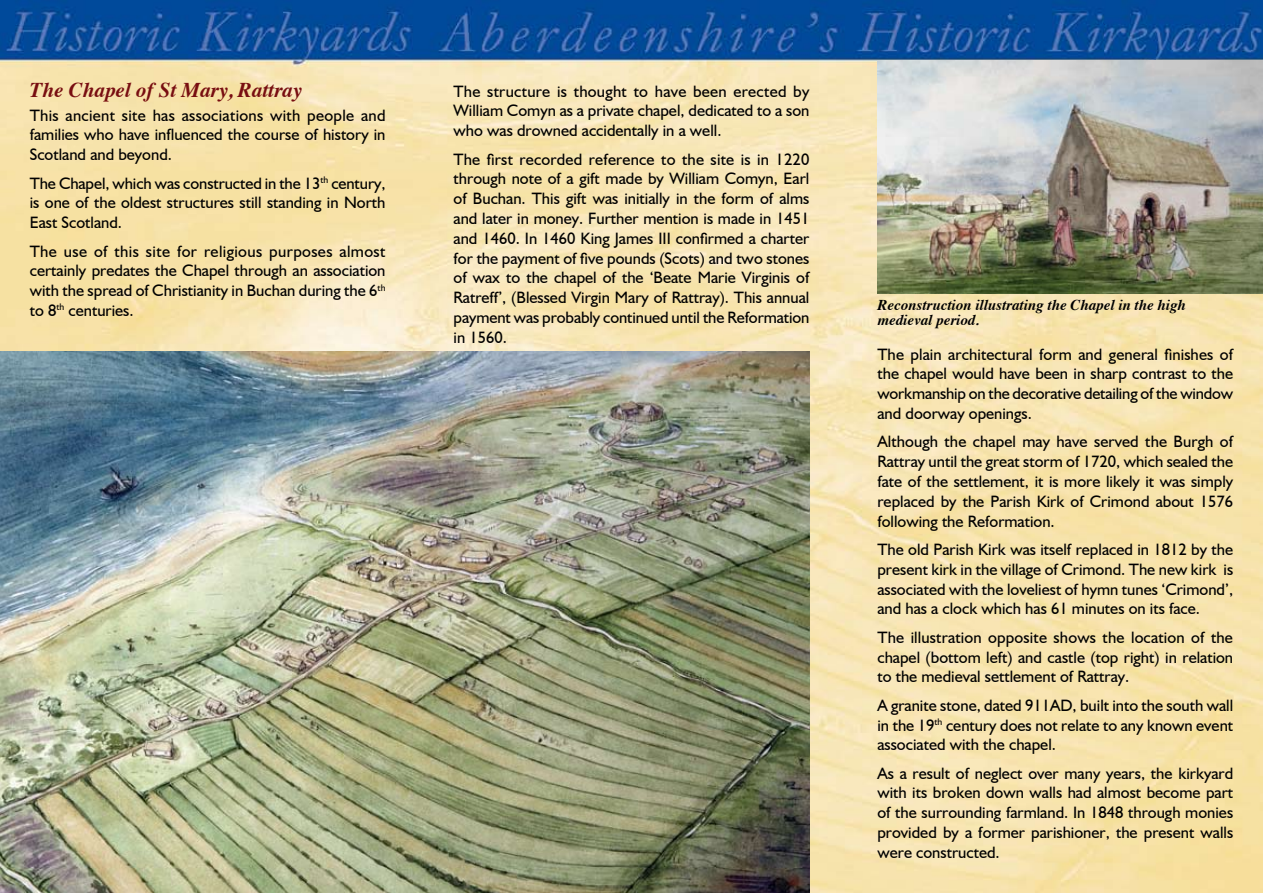
<style>
.page{position:relative;width:1263px;height:893px;background:#fff}
.page>*{position:absolute;margin:0;border:0;box-sizing:border-box;transform-origin:0 0}
.Subhead_Brown{font:italic 700 21px "Times";color:#780e11}
.Body_text{font:16.5px/19.8px "Humanist 521 BT";color:#000;text-align:justify}
.t1{font:italic 700 15px/15px "Times";color:#000}
</style>
<div class="page">
<img style="left:0;top:0;width:1263px;height:893px">
<img style="left:878px;top:61px;width:385px;height:232px">
<img style="left:0;top:352px;width:809px;height:541px">
<p class="Subhead_Brown" style="left:30px;top:70px;width:274px">The Chapel of St Mary, Rattray</p>
<p class="Body_text" style="left:30px;top:105px;width:357px">This ancient site has associations with people and families who have influenced the course of history in Scotland and beyond.</p>
<p class="Body_text" style="left:30px;top:173px;width:357px">The Chapel, which was constructed in the 13<sup>th</sup> century, is one of the oldest structures still standing in North East Scotland.</p>
<p class="Body_text" style="left:30px;top:241px;width:357px">The use of this site for religious purposes almost certainly predates the Chapel through an association with the spread of Christianity in Buchan during the 6<sup>th </sup>to 8<sup>th</sup> centuries.</p>
<p class="Body_text" style="left:454px;top:81px;width:357px">The structure is thought to have been erected by William Comyn as a private chapel, dedicated to a son who was drowned accidentally in a well.</p>
<p class="Body_text" style="left:454px;top:149px;width:357px">The first recorded reference to the site is in 1220 through note of a gift made by William Comyn, Earl of Buchan. This gift was initially in the form of alms and later in money. Further mention is made in 1451 and 1460. In 1460 King James III confirmed a charter for the payment of five pounds (Scots) and two stones of wax to the chapel of the ‘Beate Marie Virginis of Ratreff’, (Blessed Virgin Mary of Rattray). This annual payment was probably continued until the Reformation in 1560.</p>
<p class="t1" style="left:877px;top:296px;width:310px">Reconstruction illustrating the Chapel in the high medieval period.</p>
<p class="Body_text" style="left:877px;top:344px;width:357px">The plain architectural form and general finishes of the chapel would have been in sharp contrast to the workmanship on the decorative detailing of the window and doorway openings.</p>
<p class="Body_text" style="left:877px;top:432px;width:357px">Although the chapel may have served the Burgh of Rattray until the great storm of 1720, which sealed the fate of the settlement, it is more likely it was simply replaced by the Parish Kirk of Crimond about 1576 following the Reformation.</p>
<p class="Body_text" style="left:877px;top:539px;width:357px">The old Parish Kirk was itself replaced in 1812 by the present kirk in the village of Crimond. The new kirk is associated with the loveliest of hymn tunes ‘Crimond’, and has a clock which has 61 minutes on its face.</p>
<p class="Body_text" style="left:877px;top:627px;width:357px">The illustration opposite shows the location of the chapel (bottom left) and castle (top right) in relation to the medieval settlement of Rattray.</p>
<p class="Body_text" style="left:877px;top:695px;width:357px">A granite stone, dated 911AD, built into the south wall in the 19<sup>th</sup> century does not relate to any known event associated with the chapel.</p>
<p class="Body_text" style="left:877px;top:763px;width:357px">As a result of neglect over many years, the kirkyard with its broken down walls had almost become part of the surrounding farmland. In 1848 through monies provided by a former parishioner, the present walls were constructed.</p>
</div>
